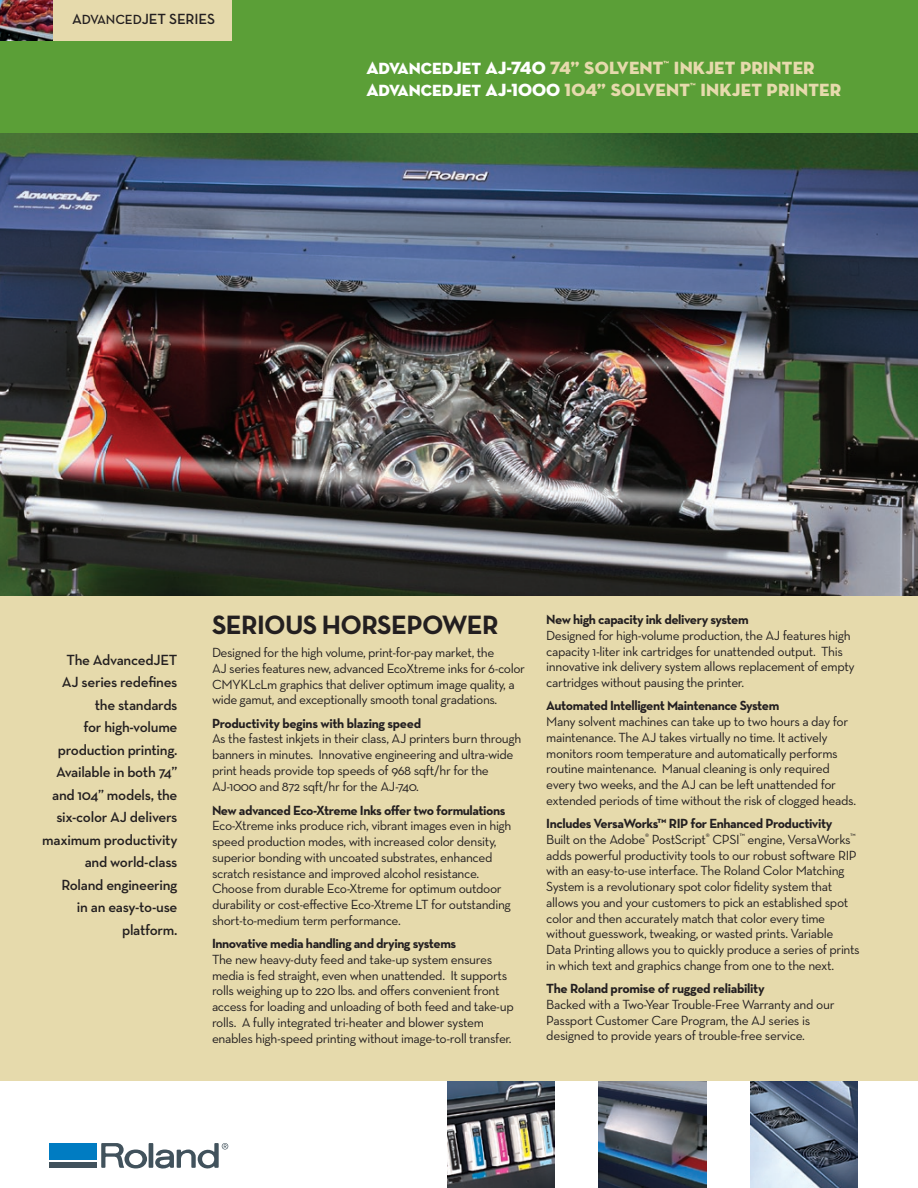
<style>
.page{position:relative;width:918px;height:1188px;background:#fff}
.page>*{position:absolute;margin:0;border:0;box-sizing:border-box;transform-origin:0 0}
.t1{font:700 27px "Neutra Text";letter-spacing:-.025em;color:#231f20}
.t2{font:18px "Neutra Disp Titling";letter-spacing:.01em;color:#e6daac}
.t3{font:600 15px/22.5px "Neutra Text";letter-spacing:-.02em;color:#231f20;text-align:right}
.t4{font:15px "Neutra Text Demi Alt";letter-spacing:-.01em;color:#231f20}
.t5{font:13.5px/15.8px "Neutra Text";letter-spacing:-.03em;color:#231f20}
.t6{font:700 13.5px "Neutra Text";letter-spacing:-.03em;color:#231f20}
.s1{font-size:13.5px}
.s2{color:#fff}
.s3{font-size:16.5px;color:#fff}
.s4{font-weight:700}
</style>
<div class="page">
<img style="left:447px;top:1081px;width:108px;height:107px">
<img style="left:598px;top:1081px;width:108px;height:107px">
<img style="left:750px;top:1081px;width:108px;height:107px">
<img style="left:0;top:132px;width:918px;height:464px">
<div style="left:0;top:596px;width:918px;height:485px;background:#e6daac"></div>
<div style="left:0;top:0;width:918px;height:132px;background:#5b9f37"></div>
<div style="left:0;top:0;width:231px;height:41px;background:#e6daac"></div>
<hr style="left:149px;top:1143px;width:4px;height:25px;background:#41525c">
<svg style="left:101px;top:1143px;width:46px;height:25px"></svg>
<div style="left:49px;top:1162px;width:48px;height:6px;background:#41525c"></div>
<div style="left:49px;top:1143px;width:48px;height:17px;background:#007cc2"></div>
<svg style="left:155px;top:1143px;width:73px;height:26px"></svg>
<img style="left:0;top:0;width:53px;height:41px">
<p class="t4" style="left:72px;top:9px;width:145px">A<span class="s1">DVANCED</span>JET SERIES</p>
<h2 class="t2" style="left:366px;top:57px;width:450px"><span class="s2">A</span><span class="s3">DVANCED</span><span class="s2">J</span><span class="s3">ET</span> <span class="s2">AJ-740</span> 74” SOLVENT<sup>™</sup> INKJET PRINTER</h2>
<h2 class="t2" style="left:366px;top:79px;width:476px"><span class="s2">A</span><span class="s3">DVANCED</span><span class="s2">J</span><span class="s3">ET</span> <span class="s2">AJ-1000</span> 104” SOLVENT<sup>™</sup> INKJET PRINTER</h2>
<p class="t3" style="left:42px;top:648px;width:137px">The AdvancedJET<br>AJ series redefines the standards<br>for high-volume production printing.<br>Available in both 74” and 104” models, the six-color AJ delivers maximum productivity and world-class<br>Roland engineering<br>in an easy-to-use platform.</p>
<h1 class="t1" style="left:212px;top:608px;width:288px">SERIOUS HORSEPOWER</h1>
<p class="t5" style="left:212px;top:644px;width:314px">Designed for the high volume, print-for-pay market, the<br>AJ series features new, advanced EcoXtreme inks for 6-color CMYKLcLm graphics that deliver optimum image quality, a wide gamut, and exceptionally smooth tonal gradations.</p>
<p class="t6" style="left:212px;top:715px;width:211px">Productivity begins with blazing speed</p>
<p class="t5" style="left:212px;top:731px;width:311px">As the fastest inkjets in their class, AJ printers burn through banners in minutes. Innovative engineering and ultra-wide print heads provide top speeds of 968 sqft/hr for the AJ-1000 and 872 sqft/hr for the AJ-740.</p>
<p class="t6" style="left:212px;top:802px;width:295px">New advanced Eco-Xtreme Inks offer two formulations</p>
<p class="t5" style="left:212px;top:818px;width:301px">Eco-Xtreme inks produce rich, vibrant images even in high speed production modes, with increased color density, superior bonding with uncoated substrates, enhanced scratch resistance and improved alcohol resistance.<br>Choose from durable Eco-Xtreme for optimum outdoor durability or cost-effective Eco-Xtreme LT for outstanding short-to-medium term performance.</p>
<p class="t6" style="left:212px;top:935px;width:246px">Innovative media handling and drying systems</p>
<p class="t5" style="left:212px;top:951px;width:303px">The new heavy-duty feed and take-up system ensures media is fed straight, even when unattended. It supports rolls weighing up to 220 lbs. and offers convenient front access for loading and unloading of both feed and take-up rolls. A fully integrated tri-heater and blower system enables high-speed printing without image-to-roll transfer.</p>
<p class="t6" style="left:546px;top:611px;width:204px">New high capacity ink delivery system</p>
<p class="t5" style="left:546px;top:627px;width:310px">Designed for high-volume production, the AJ features high capacity 1-liter ink cartridges for unattended output. This innovative ink delivery system allows replacement of empty cartridges without pausing the printer.</p>
<p class="t6" style="left:546px;top:697px;width:235px">Automated Intelligent Maintenance System</p>
<p class="t5" style="left:546px;top:713px;width:311px">Many solvent machines can take up to two hours a day for maintenance. The AJ takes virtually no time. It actively monitors room temperature and automatically performs routine maintenance. Manual cleaning is only required every two weeks, and the AJ can be left unattended for extended periods of time without the risk of clogged heads.</p>
<p class="t5" style="left:546px;top:815px;width:315px"><span class="s4">Includes VersaWorks™ RIP for Enhanced Productivity </span>Built on the Adobe<sup>®</sup> PostScript<sup>®</sup> CPSI<sup>™</sup> engine, VersaWorks<sup>™ </sup>adds powerful productivity tools to our robust software RIP with an easy-to-use interface. The Roland Color Matching System is a revolutionary spot color fidelity system that allows you and your customers to pick an established spot color and then accurately match that color every time without guesswork, tweaking, or wasted prints. Variable Data Printing allows you to quickly produce a series of prints in which text and graphics change from one to the next.</p>
<p class="t6" style="left:546px;top:980px;width:220px">The Roland promise of rugged reliability</p>
<p class="t5" style="left:546px;top:996px;width:290px">Backed with a Two-Year Trouble-Free Warranty and our<br>Passport Customer Care Program, the AJ series is designed to provide years of trouble-free service.</p>
</div>
